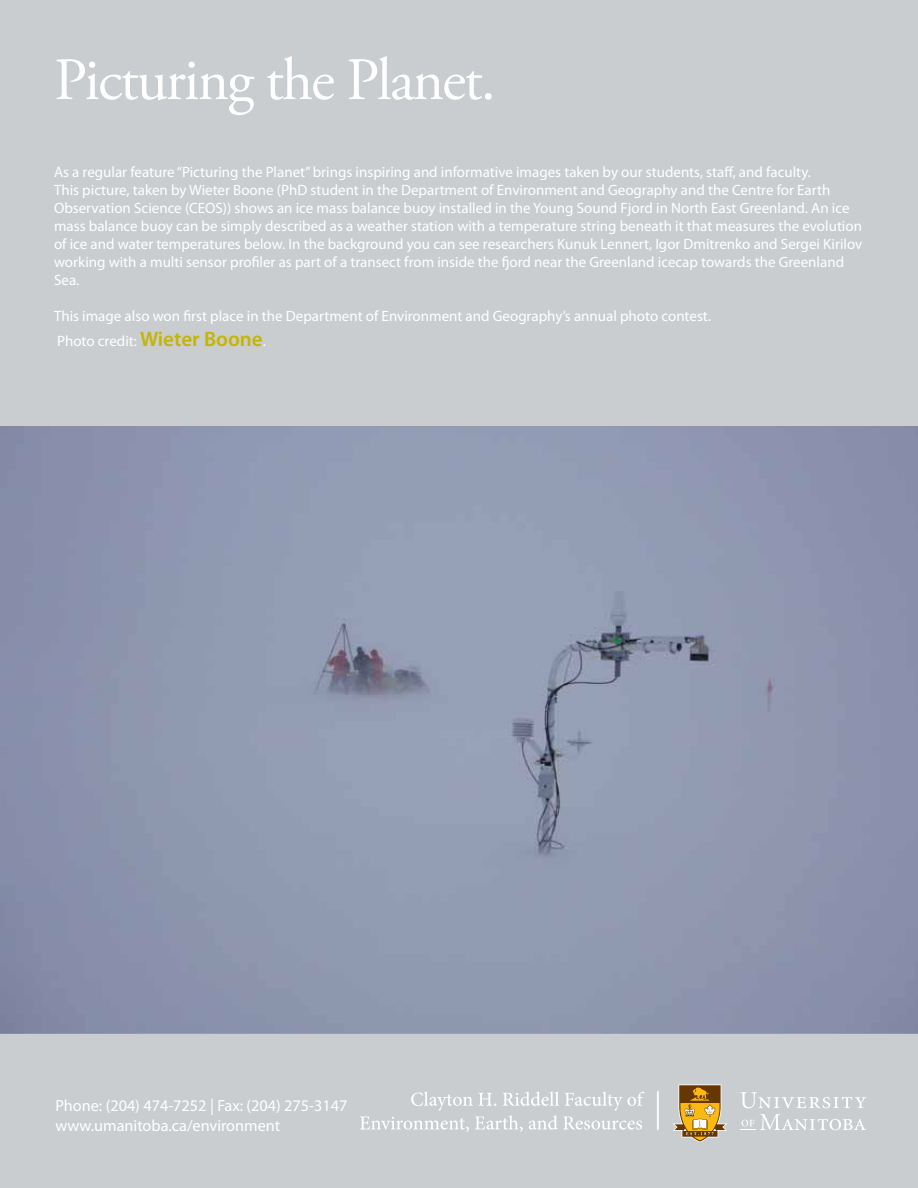
<style>
.page{position:relative;width:918px;height:1188px;background:#fff}
.page>*{position:absolute;margin:0;border:0;box-sizing:border-box;transform-origin:0 0}
.t1{font:60px "Adobe Garamond Pro";letter-spacing:-.03em;color:#fff}
.t2{font:16.2px/19.5px "Myriad Pro";color:#fff}
.t3{font:15px/18px "Myriad Pro";color:#fff}
.s1{font-weight:600;font-size:21px;color:#c3b600}
</style>
<div class="page">
<img style="left:0;top:426px;width:918px;height:608px">
<div style="left:0;top:1034px;width:918px;height:154px;background:#c9cdd0"></div>
<svg style="left:360px;top:1092px;width:284px;height:40px;background:#d1d4d7"></svg>
<svg style="left:740px;top:1092px;width:126px;height:16px"></svg>
<svg style="left:740px;top:1114px;width:126px;height:16px"></svg>
<svg style="left:672px;top:1085px;width:55px;height:56px;background:#bb9959"></svg>
<hr style="left:658px;top:1091px;width:1px;height:39px;background:#fff">
<div style="left:0;top:0;width:918px;height:426px;background:#c9cdd0"></div>
<h1 class="t1" style="left:54px;top:44px;width:443px">Picturing the Planet.</h1>
<p class="t3" style="left:54px;top:163px;width:810px">As a regular feature “Picturing the Planet” brings inspiring and informative images taken by our students, staff, and faculty.<br>This picture, taken by Wieter Boone (PhD student in the Department of Environment and Geography and the Centre for Earth Observation Science (CEOS)) shows an ice mass balance buoy installed in the Young Sound Fjord in North East Greenland. An ice mass balance buoy can be simply described as a weather station with a temperature string beneath it that measures the evolution of ice and water temperatures below. In the background you can see researchers Kunuk Lennert, Igor Dmitrenko and Sergei Kirilov working with a multi sensor profiler as part of a transect from inside the fjord near the Greenland icecap towards the Greenland Sea.</p>
<p class="t3" style="left:54px;top:303px;width:658px;line-height:25.2px">This image also won first place in the Department of Environment and Geography’s annual photo contest.<br>Photo credit: <span class="s1">Wieter Boone</span>.</p>
<p class="t2" style="left:55px;top:1096px;width:294px">Phone: (204) 474-7252 | Fax: (204) 275-3147 www.umanitoba.ca/environment</p>
</div>
